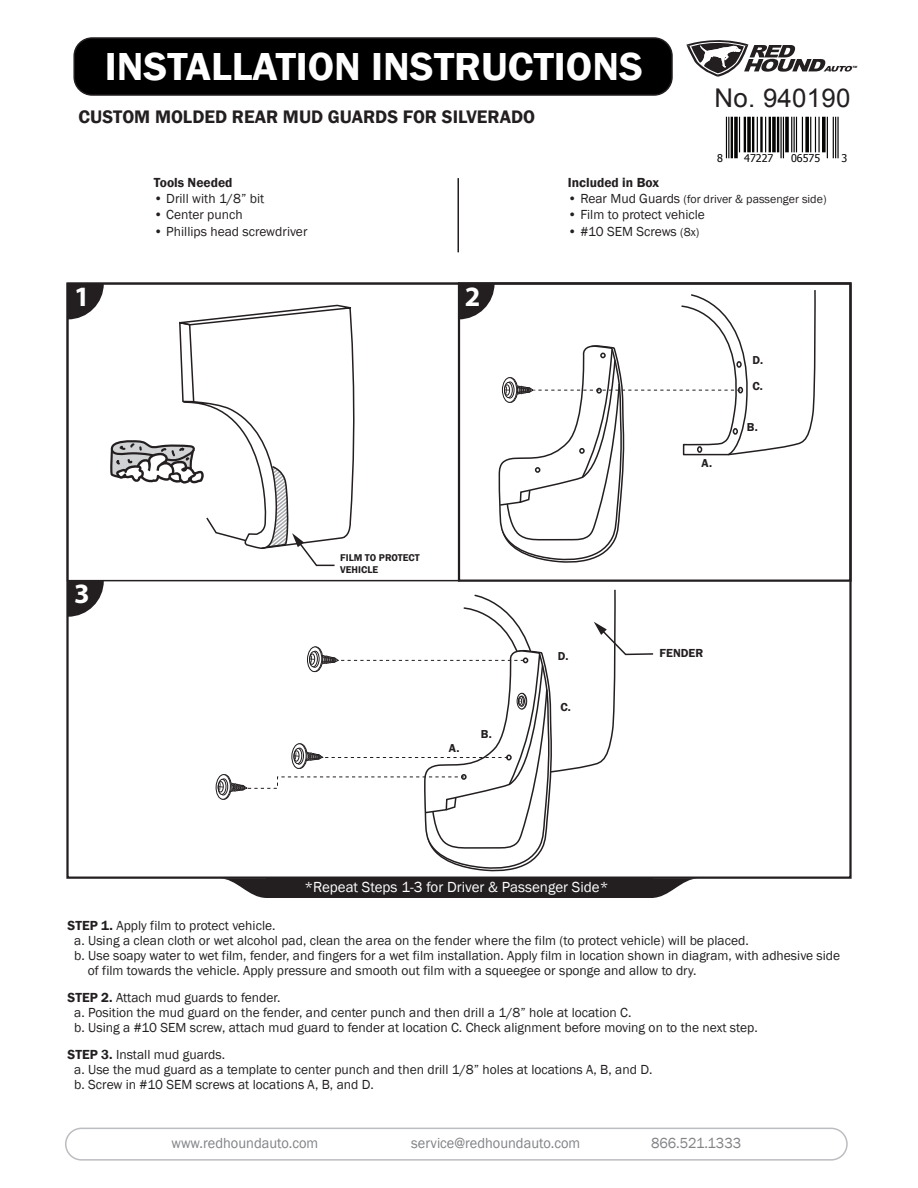
<style>
.page{position:relative;width:918px;height:1188px;background:#fff}
.page>*{position:absolute;margin:0;border:0;box-sizing:border-box;transform-origin:0 0}
.t1{font:600 40.2px "Franklin Gothic";color:#fff}
.t2{font:700 28.05px "Myriad Pro";color:#fff}
.t3{font:25.8px "Arial";letter-spacing:.01em;color:#231f20}
.t4{font:600 18.6px "Franklin Gothic";color:#231f20}
.t5{font:15px "Franklin Gothic";color:#808285;scale:.96 1}
.t6{font:15px "Franklin Gothic";color:#fff}
.t7{font:13.5px/15px "Franklin Gothic";color:#231f20}
.t8{font:600 13.5px "Franklin Gothic";color:#231f20}
.t9{font:12px "Franklin Gothic";color:#231f20}
.t10{font:600 12px "Franklin Gothic";color:#231f20}
.t11{font:600 11.85px/25.7px "Franklin Gothic";color:#231f20}
.t12{font:10.65px "Tahoma";color:#050504}
.t13{font:600 10.05px/12.1px "Franklin Gothic";color:#231f20}
.t14{font:italic 900 3px "Arial";color:#231f20}
.s1{font-size:13.5px}
.s2{font-size:12px}
.s3{font-weight:600}
</style>
<div class="page">
<div style="left:266px;top:878px;width:386px;height:20px;background:#231f20"></div>
<svg style="left:225px;top:879px;width:41px;height:19px"></svg>
<svg style="left:652px;top:879px;width:41px;height:19px"></svg>
<svg style="left:686px;top:40px;width:166px;height:37px"></svg>
<svg style="left:68px;top:580px;width:37px;height:37px"></svg>
<svg style="left:458px;top:283px;width:358px;height:280px"></svg>
<div style="left:216px;top:774px;width:16px;height:26px;border:1px solid #231f20;border-radius:50%"></div>
<svg style="left:216px;top:774px;width:15px;height:25px"></svg>
<div style="left:216px;top:774px;width:15px;height:26px;border:1px solid #231f20;border-radius:50%"></div>
<div style="left:219px;top:779px;width:9px;height:16px;border:1px solid #231f20;border-radius:50%"></div>
<div style="left:218px;top:779px;width:8px;height:16px;border:1px solid #231f20;border-radius:50%"></div>
<div style="left:218px;top:781px;width:6px;height:11px;border:1px solid #231f20;border-radius:50%"></div>
<svg style="left:218px;top:783px;width:5px;height:7px"></svg>
<svg style="left:423px;top:380px;width:128px;height:202px"></svg>
<svg style="left:229px;top:589px;width:425px;height:282px"></svg>
<svg style="left:725px;top:117px;width:114px;height:42px"></svg>
<hr style="left:728px;top:117px;width:1px;height:41px;background:#050504">
<hr style="left:726px;top:117px;width:1px;height:41px;background:#050504">
<hr style="left:731px;top:117px;width:2px;height:41px;background:#050504">
<svg style="left:734px;top:117px;width:4px;height:41px"></svg>
<hr style="left:739px;top:117px;width:1px;height:35px;background:#050504">
<hr style="left:744px;top:117px;width:2px;height:35px;background:#050504">
<svg style="left:747px;top:117px;width:4px;height:35px"></svg>
<hr style="left:752px;top:117px;width:2px;height:35px;background:#050504">
<hr style="left:757px;top:117px;width:1px;height:35px;background:#050504">
<hr style="left:760px;top:117px;width:3px;height:35px;background:#050504">
<hr style="left:765px;top:117px;width:1px;height:35px;background:#050504">
<hr style="left:769px;top:117px;width:2px;height:35px;background:#050504">
<svg style="left:772px;top:117px;width:4px;height:35px"></svg>
<hr style="left:777px;top:117px;width:2px;height:35px;background:#050504">
<hr style="left:783px;top:117px;width:1px;height:41px;background:#050504">
<hr style="left:780px;top:117px;width:2px;height:41px;background:#050504">
<svg style="left:785px;top:117px;width:4px;height:35px"></svg>
<hr style="left:802px;top:117px;width:1px;height:35px;background:#050504">
<hr style="left:796px;top:117px;width:1px;height:35px;background:#050504">
<hr style="left:794px;top:117px;width:1px;height:35px;background:#050504">
<hr style="left:791px;top:117px;width:1px;height:35px;background:#050504">
<svg style="left:805px;top:117px;width:4px;height:35px"></svg>
<hr style="left:818px;top:117px;width:2px;height:35px;background:#050504">
<hr style="left:815px;top:117px;width:1px;height:35px;background:#050504">
<hr style="left:810px;top:117px;width:1px;height:35px;background:#050504">
<svg style="left:822px;top:117px;width:4px;height:35px"></svg>
<hr style="left:837px;top:117px;width:2px;height:41px;background:#050504">
<hr style="left:835px;top:117px;width:1px;height:41px;background:#050504">
<hr style="left:833px;top:117px;width:1px;height:41px;background:#050504">
<hr style="left:827px;top:117px;width:1px;height:41px;background:#050504">
<div style="left:74px;top:38px;width:598px;height:57px;background:#000;border-radius:18px"></div>
<div style="left:73px;top:37px;width:600px;height:59px;border:2px solid #231f20;border-radius:18px"></div>
<hr style="left:457px;top:178px;width:2px;height:74px;background:#231f20">
<div style="left:65px;top:1128px;width:783px;height:33px;border:2px solid #bcbdc0;border-radius:16px"></div>
<svg style="left:68px;top:283px;width:293px;height:284px"></svg>
<h1 class="t1" style="left:105px;top:42px;width:540px">INSTALLATION INSTRUCTIONS</h1>
<h3 class="t4" style="left:79px;top:106px;width:458px">CUSTOM MOLDED REAR MUD GUARDS FOR SILVERADO</h3>
<p class="t14" style="left:852px;top:65px;width:8px">TM</p>
<h3 class="t3" style="left:715px;top:80px;width:137px">No. 940190</h3>
<p class="t12" style="left:717px;top:151px;width:7px">8</p>
<p class="t12" style="left:744px;top:151px;width:31px">47227</p>
<p class="t12" style="left:791px;top:151px;width:31px">06575</p>
<p class="t12" style="left:842px;top:151px;width:7px">3</p>
<p class="t8" style="left:154px;top:174px;width:80px">Tools Needed</p>
<p class="t7" style="left:154px;top:192px;width:112px">• Drill with 1/8” bit</p>
<p class="t7" style="left:154px;top:208px;width:90px">• Center punch</p>
<p class="t7" style="left:154px;top:224px;width:155px">• Phillips head screwdriver</p>
<h2 class="t2" style="left:74px;top:278px;width:17px">1</h2>
<h2 class="t2" style="left:465px;top:278px;width:17px">2</h2>
<h2 class="t2" style="left:74px;top:576px;width:17px">3</h2>
<p class="t13" style="left:340px;top:551px;width:81px">FILM TO PROTECT<br>VEHICLE</p>
<p class="t11" style="left:449px;top:735px;width:12px">A.</p>
<p class="t11" style="left:481px;top:722px;width:12px">B.</p>
<p class="t8" style="left:568px;top:174px;width:93px">Included in Box</p>
<p class="t9" style="left:568px;top:192px;width:260px"><span class="s1">• Rear Mud Guards</span> (for driver &amp; passenger side)</p>
<p class="t7" style="left:568px;top:208px;width:138px">• Film to protect vehicle</p>
<p class="t7" style="left:568px;top:224px;width:133px">• #10 SEM Screws <span class="s2">(8x)</span></p>
<p class="t11" style="left:558px;top:643px;width:12px">D.</p>
<p class="t11" style="left:561px;top:694px;width:12px">C.</p>
<p class="t11" style="left:702px;top:451px;width:12px">A.</p>
<p class="t11" style="left:752px;top:348px;width:12px">D.<br>C.</p>
<p class="t11" style="left:747px;top:415px;width:12px">B.</p>
<p class="t10" style="left:660px;top:646px;width:45px">FENDER</p>
<p class="t6" style="left:304px;top:878px;width:306px">*Repeat Steps 1-3 for Driver &amp; Passenger Side*</p>
<p class="t7" style="left:68px;top:918px;width:210px"><span class="s3">STEP 1.</span> Apply film to protect vehicle.</p>
<p class="t7" style="left:74px;top:933px;width:676px">a. Using a clean cloth or wet alcohol pad, clean the area on the fender where the film (to protect vehicle) will be placed.</p>
<p class="t7" style="left:74px;top:948px;width:768px">b. Use soapy water to wet film, fender, and fingers for a wet film installation. Apply film in location shown in diagram, with adhesive side</p>
<p class="t7" style="left:88px;top:963px;width:610px">of film towards the vehicle. Apply pressure and smooth out film with a squeegee or sponge and allow to dry.</p>
<p class="t7" style="left:74px;top:990px;width:685px;text-indent:-7px"><span class="s3">STEP 2.</span> Attach mud guards to fender.<br>a. Position the mud guard on the fender, and center punch and then drill a 1/8” hole at location C.<br>b. Using a #10 SEM screw, attach mud guard to fender at location C. Check alignment before moving on to the next step.</p>
<p class="t7" style="left:74px;top:1047px;width:580px;text-indent:-7px"><span class="s3">STEP 3.</span> Install mud guards.<br>a. Use the mud guard as a template to center punch and then drill 1/8” holes at locations A, B, and D. b. Screw in #10 SEM screws at locations A, B, and D.</p>
<p class="t5" style="left:172px;top:1134px;width:154px">www.redhoundauto.com</p>
<p class="t5" style="left:411px;top:1134px;width:178px">service@redhoundauto.com</p>
<p class="t5" style="left:651px;top:1134px;width:95px">866.521.1333</p>
</div>
